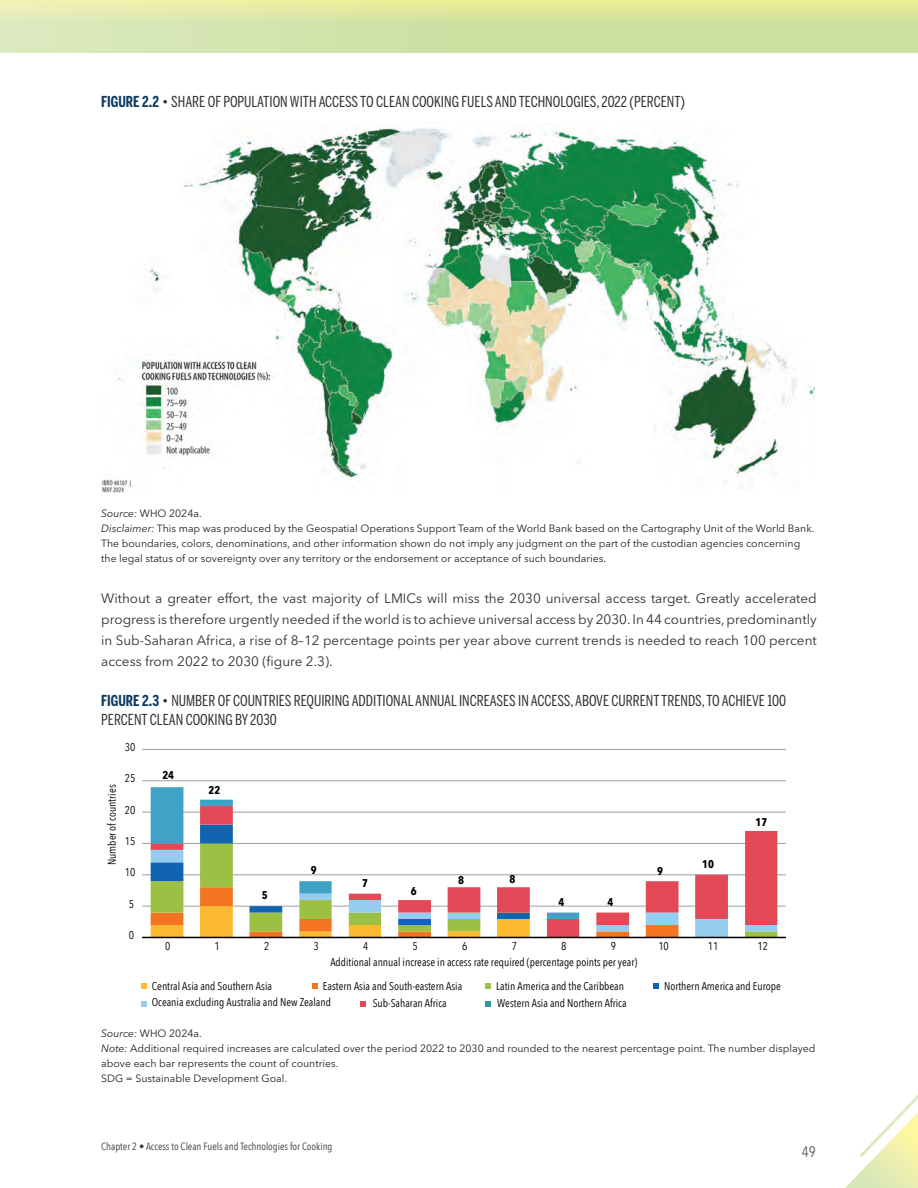
<style>
.page{position:relative;width:918px;height:1188px;background:#fff}
.page>*{position:absolute;margin:0;border:0;box-sizing:border-box;transform-origin:0 0}
.Figure-Title{font:15px/19.5px "Benton Sans Comp";color:#312f30}
.t1{font:15px "Avenir Next Condensed";color:#57585a}
.bodytext{font:13.5px/21px "Avenir Next W1 G";color:#312f30;text-align:justify}
.t2{font:11.25px "Avenir Next Condensed";color:#000}
.t3{font:700 11.25px "Avenir Next Condensed";color:#000}
.source_note{font:10.5px/15px "Avenir Next W1 G";color:#231f20}
.source_note_alone{font:10.5px/15px "Avenir Next W1 G";color:#231f20}
.t4{font:10.5px "Avenir Next Condensed";color:#3e3e3f}
.note{font:10.5px "Avenir Next W1 G";color:#231f20}
.s1{font-weight:700;color:#0d3b64}
.s2{font-style:italic}
</style>
<div class="page">
<svg style="left:0;top:0;width:918px;height:53px;background:#d7e4a6"></svg>
<svg style="left:845px;top:1158px;width:73px;height:30px"></svg>
<svg style="left:860px;top:1095px;width:58px;height:63px"></svg>
<img style="left:101px;top:123px;width:714px;height:370px">
<svg style="left:142px;top:780px;width:644px;height:227px"></svg>
<svg style="left:141px;top:983px;width:5px;height:6px"></svg>
<svg style="left:312px;top:983px;width:6px;height:6px"></svg>
<svg style="left:485px;top:983px;width:6px;height:6px"></svg>
<svg style="left:654px;top:983px;width:5px;height:6px"></svg>
<svg style="left:141px;top:1001px;width:5px;height:6px"></svg>
<svg style="left:360px;top:1001px;width:6px;height:6px"></svg>
<svg style="left:485px;top:1001px;width:6px;height:6px"></svg>
<hr style="left:142px;top:906px;width:644px;height:1px;background:#a09fa0">
<hr style="left:142px;top:875px;width:644px;height:1px;background:#a09fa0">
<hr style="left:142px;top:843px;width:644px;height:1px;background:#a09fa0">
<hr style="left:142px;top:812px;width:644px;height:1px;background:#a09fa0">
<hr style="left:142px;top:781px;width:644px;height:1px;background:#a09fa0">
<hr style="left:142px;top:749px;width:644px;height:1px;background:#a09fa0">
<svg style="left:151px;top:806px;width:626px;height:131px"></svg>
<svg style="left:151px;top:787px;width:428px;height:132px"></svg>
<hr style="left:142px;top:937px;width:644px;height:1px;background:#000">
<p class="Figure-Title" style="left:101px;top:92px;width:585px"><span class="s1">FIGURE 2.2</span> • SHARE OF POPULATION WITH ACCESS TO CLEAN COOKING FUELS AND TECHNOLOGIES, 2022 (PERCENT)</p>
<p class="source_note_alone" style="left:101px;top:505px;width:102px"><span class="s2">Source:</span> WHO 2024a.</p>
<p class="source_note" style="left:101px;top:520px;width:715px"><span class="s2">Disclaimer:</span> This map was produced by the Geospatial Operations Support Team of the World Bank based on the Cartography Unit of the World Bank.<br>The boundaries, colors, denominations, and other information shown do not imply any judgment on the part of the custodian agencies concerning the legal status of or sovereignty over any territory or the endorsement or acceptance of such boundaries.</p>
<p class="bodytext" style="left:101px;top:587px;width:717px">Without a greater effort, the vast majority of LMICs will miss the 2030 universal access target. Greatly accelerated progress is therefore urgently needed if the world is to achieve universal access by 2030. In 44 countries, predominantly in Sub-Saharan Africa, a rise of 8–12 percentage points per year above current trends is needed to reach 100 percent access from 2022 to 2030 (figure 2.3).</p>
<p class="Figure-Title" style="left:101px;top:690px;width:686px"><span class="s1">FIGURE 2.3</span> • NUMBER OF COUNTRIES REQUIRING ADDITIONAL ANNUAL INCREASES IN ACCESS, ABOVE CURRENT TRENDS, TO ACHIEVE 100<br>PERCENT CLEAN COOKING BY 2030</p>
<p class="t2" style="left:125px;top:737px;width:12px">30</p>
<p class="t2" style="left:102px;top:865px;width:82px;rotate:-90deg">Number of countries</p>
<p class="t2" style="left:125px;top:769px;width:12px">25</p>
<p class="t2" style="left:125px;top:800px;width:12px">20</p>
<p class="t2" style="left:125px;top:831px;width:12px">15</p>
<p class="t2" style="left:125px;top:863px;width:12px">10</p>
<p class="t2" style="left:129px;top:894px;width:7px">5</p>
<p class="t2" style="left:129px;top:925px;width:7px">0</p>
<p class="t3" style="left:162px;top:768px;width:13px">24</p>
<p class="t3" style="left:209px;top:783px;width:13px">22</p>
<p class="t3" style="left:262px;top:888px;width:7px">5</p>
<p class="t3" style="left:311px;top:863px;width:7px">9</p>
<p class="t3" style="left:362px;top:876px;width:7px">7</p>
<p class="t3" style="left:509px;top:872px;width:7px">8</p>
<p class="t3" style="left:458px;top:873px;width:7px">8</p>
<p class="t3" style="left:411px;top:884px;width:7px">6</p>
<p class="t3" style="left:559px;top:896px;width:7px">4</p>
<p class="t3" style="left:608px;top:896px;width:7px">4</p>
<p class="t3" style="left:657px;top:865px;width:7px">9</p>
<p class="t3" style="left:702px;top:857px;width:13px">10</p>
<p class="t3" style="left:756px;top:816px;width:13px">17</p>
<p class="t2" style="left:165px;top:937px;width:7px">0</p>
<p class="t2" style="left:215px;top:937px;width:7px">1</p>
<p class="t2" style="left:264px;top:937px;width:7px">2</p>
<p class="t2" style="left:314px;top:937px;width:7px">3</p>
<p class="t2" style="left:363px;top:937px;width:7px">4</p>
<p class="t2" style="left:413px;top:937px;width:7px">5</p>
<p class="t2" style="left:462px;top:937px;width:7px">6</p>
<p class="t2" style="left:512px;top:937px;width:7px">7</p>
<p class="t2" style="left:561px;top:937px;width:7px">8</p>
<p class="t2" style="left:611px;top:937px;width:7px">9</p>
<p class="t2" style="left:658px;top:937px;width:12px">10</p>
<p class="t2" style="left:708px;top:937px;width:12px">11</p>
<p class="t2" style="left:757px;top:937px;width:12px">12</p>
<p class="t2" style="left:330px;top:952px;width:309px">Additional annual increase in access rate required (percentage points per year)</p>
<p class="t2" style="left:152px;top:976px;width:122px">Central Asia and Southern Asia</p>
<p class="t2" style="left:323px;top:976px;width:141px">Eastern Asia and South-eastern Asia</p>
<p class="t2" style="left:496px;top:976px;width:129px">Latin America and the Caribbean</p>
<p class="t2" style="left:664px;top:976px;width:118px">Northern America and Europe</p>
<p class="t2" style="left:152px;top:993px;width:181px">Oceania excluding Australia and New Zealand</p>
<p class="t2" style="left:373px;top:993px;width:75px">Sub-Saharan Africa</p>
<p class="t2" style="left:497px;top:993px;width:131px">Western Asia and Northern Africa</p>
<p class="source_note_alone" style="left:101px;top:1024px;width:102px"><span class="s2">Source:</span> WHO 2024a.</p>
<p class="source_note_alone" style="left:101px;top:1039px;width:716px"><span class="s2">Note:</span> Additional required increases are calculated over the period 2022 to 2030 and rounded to the nearest percentage point. The number displayed above each bar represents the count of countries.</p>
<p class="note" style="left:101px;top:1069px;width:187px">SDG = Sustainable Development Goal.</p>
<p class="t4" style="left:101px;top:1138px;width:233px">Chapter 2 • Access to Clean Fuels and Technologies for Cooking</p>
<p class="t1" style="left:802px;top:1139px;width:16px">49</p>
</div>
